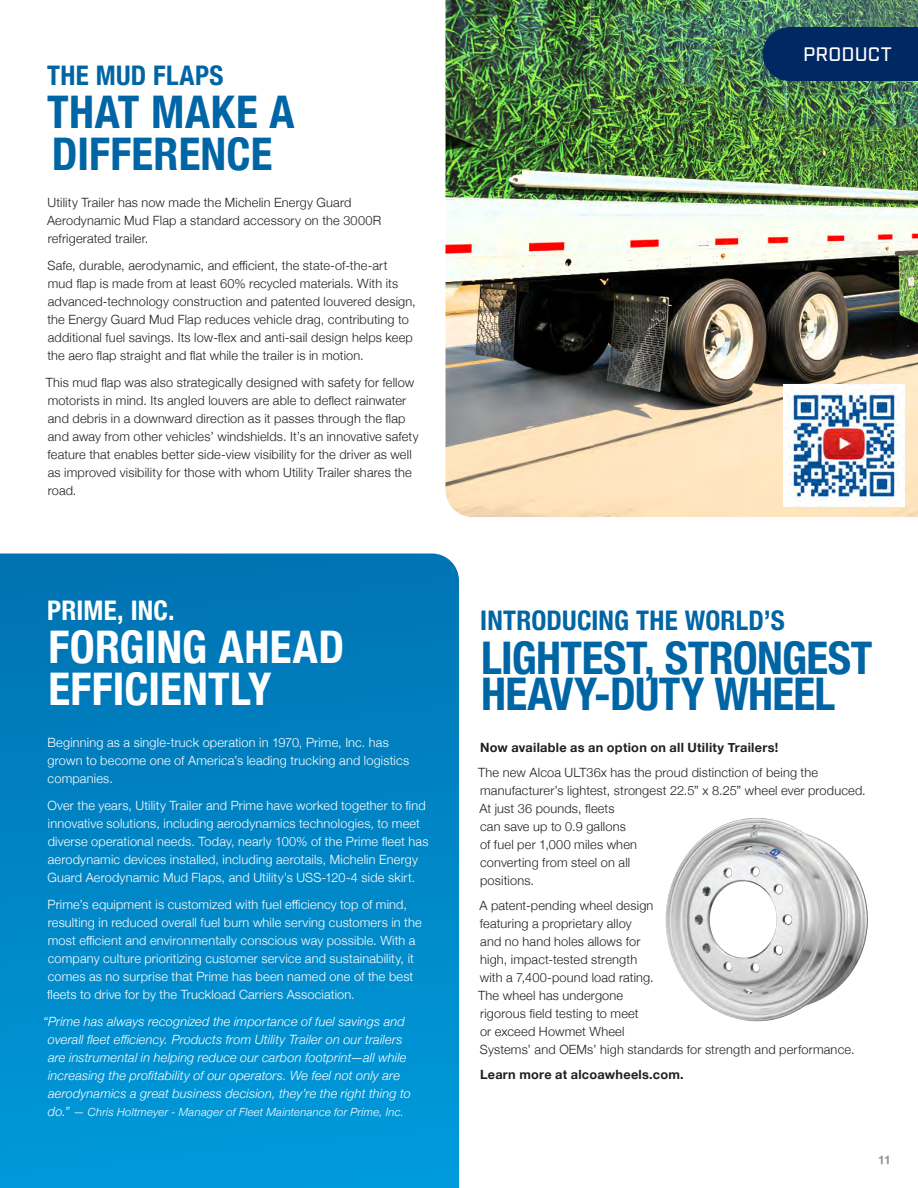
<style>
.page{position:relative;width:918px;height:1188px;background:#fff}
.page>*{position:absolute;margin:0;border:0;box-sizing:border-box;transform-origin:0 0}
.t1{font:700 condensed 45px/42px "Helvetica Neue";letter-spacing:-.01em;color:#0065a4}
.t2{font:700 condensed 45px/42px "Helvetica Neue";letter-spacing:.005em;color:#fff}
.t3{font:700 condensed 27px "Helvetica Neue";letter-spacing:.01em;color:#0065a4}
.t4{font:700 condensed 27px "Helvetica Neue";letter-spacing:.005em;color:#fff}
.t5{font:500 19.5px "Industry";letter-spacing:.01em;color:#fff}
.t6{font:300 12.75px/18px "Helvetica Neue";letter-spacing:.015em;color:#231f20}
.t7{font:300 12.75px/18px "Helvetica Neue";letter-spacing:.015em;color:#fff}
.t8{font:italic 300 12.75px/18px "Helvetica Neue";letter-spacing:.01em;color:#fff;text-align:center}
.t9{font:700 12.75px "Helvetica Neue";letter-spacing:.02em;color:#231f20}
.t10{font:700 12px "Helvetica Neue";color:#939598}
.t11{font:italic 300 11.25px "Helvetica Neue";letter-spacing:.02em;color:#fff}
.s1{font-size:12.75px}
</style>
<div class="page">
<svg style="left:0;top:554px;width:459px;height:634px;background:#0086c6"></svg>
<img style="left:446px;top:0;width:472px;height:517px">
<div style="left:763px;top:27px;width:155px;height:54px;background:#002964"></div>
<img style="left:665px;top:818px;width:203px;height:204px">
<img style="left:783px;top:385px;width:121px;height:121px">
<h2 class="t3" style="left:47px;top:53px;width:178px">THE MUD FLAPS</h2>
<h1 class="t1" style="left:47px;top:87px;width:249px">THAT MAKE A<br>DIFFERENCE</h1>
<p class="t6" style="left:47px;top:193px;width:336px">Utility Trailer has now made the Michelin Energy Guard<br>Aerodynamic Mud Flap a standard accessory on the 3000R refrigerated trailer.</p>
<p class="t6" style="left:47px;top:256px;width:370px">Safe, durable, aerodynamic, and efficient, the state-of-the-art<br>mud flap is made from at least 60% recycled materials. With its advanced-technology construction and patented louvered design, the Energy Guard Mud Flap reduces vehicle drag, contributing to additional fuel savings. Its low-flex and anti-sail design helps keep the aero flap straight and flat while the trailer is in motion.</p>
<p class="t6" style="left:46px;top:373px;width:374px">This mud flap was also strategically designed with safety for fellow motorists in mind. Its angled louvers are able to deflect rainwater and debris in a downward direction as it passes through the flap and away from other vehicles’ windshields. It’s an innovative safety feature that enables better side-view visibility for the driver as well as improved visibility for those with whom Utility Trailer shares the road.</p>
<h2 class="t4" style="left:47px;top:588px;width:129px">PRIME, INC.</h2>
<h1 class="t2" style="left:49px;top:623px;width:297px">FORGING AHEAD<br>EFFICIENTLY</h1>
<p class="t7" style="left:48px;top:733px;width:363px">Beginning as a single-truck operation in 1970, Prime, Inc. has grown to become one of America’s leading trucking and logistics companies.</p>
<p class="t7" style="left:47px;top:796px;width:383px">Over the years, Utility Trailer and Prime have worked together to find innovative solutions, including aerodynamics technologies, to meet diverse operational needs. Today, nearly 100% of the Prime fleet has aerodynamic devices installed, including aerotails, Michelin Energy Guard Aerodynamic Mud Flaps, and Utility’s USS-120-4 side skirt.</p>
<p class="t7" style="left:47px;top:895px;width:376px">Prime’s equipment is customized with fuel efficiency top of mind, resulting in reduced overall fuel burn while serving customers in the most efficient and environmentally conscious way possible. With a company culture prioritizing customer service and sustainability, it comes as no surprise that Prime has been named one of the best fleets to drive for by the Truckload Carriers Association.</p>
<p class="t8" style="left:43px;top:1012px;width:369px">“Prime has always recognized the importance of fuel savings and overall fleet efficiency. Products from Utility Trailer on our trailers are instrumental in helping reduce our carbon footprint—all while increasing the profitability of our operators. We feel not only are aerodynamics a great business decision, they’re the right thing to</p>
<p class="t11" style="left:48px;top:1103px;width:358px"><span class="s1">do.”</span> — Chris Holtmeyer - Manager of Fleet Maintenance for Prime, Inc.</p>
<h3 class="t5" style="left:803px;top:42px;width:91px">PRODUCT</h3>
<h2 class="t3" style="left:480px;top:598px;width:306px">INTRODUCING THE WORLD’S</h2>
<h1 class="t1" style="left:481px;top:636px;width:393px;line-height:36px">LIGHTEST, STRONGEST<br>HEAVY-DUTY WHEEL</h1>
<p class="t9" style="left:480px;top:738px;width:300px">Now available as an option on all Utility Trailers!</p>
<p class="t6" style="left:478px;top:763px;width:389px">The new Alcoa ULT36x has the proud distinction of being the manufacturer’s lightest, strongest 22.5” x 8.25” wheel ever produced.<br>At just 36 pounds, fleets<br>can save up to 0.9 gallons<br>of fuel per 1,000 miles when<br>converting from steel on all<br>positions.</p>
<p class="t6" style="left:478px;top:895px;width:378px">A patent-pending wheel design<br>featuring a proprietary alloy<br>and no hand holes allows for<br>high, impact-tested strength<br>with a 7,400-pound load rating.<br>The wheel has undergone<br>rigorous field testing to meet<br>or exceed Howmet Wheel<br>Systems’ and OEMs’ high standards for strength and performance.</p>
<p class="t9" style="left:480px;top:1064px;width:205px">Learn more at alcoawheels.com.</p>
<p class="t10" style="left:878px;top:1152px;width:14px">11</p>
</div>
